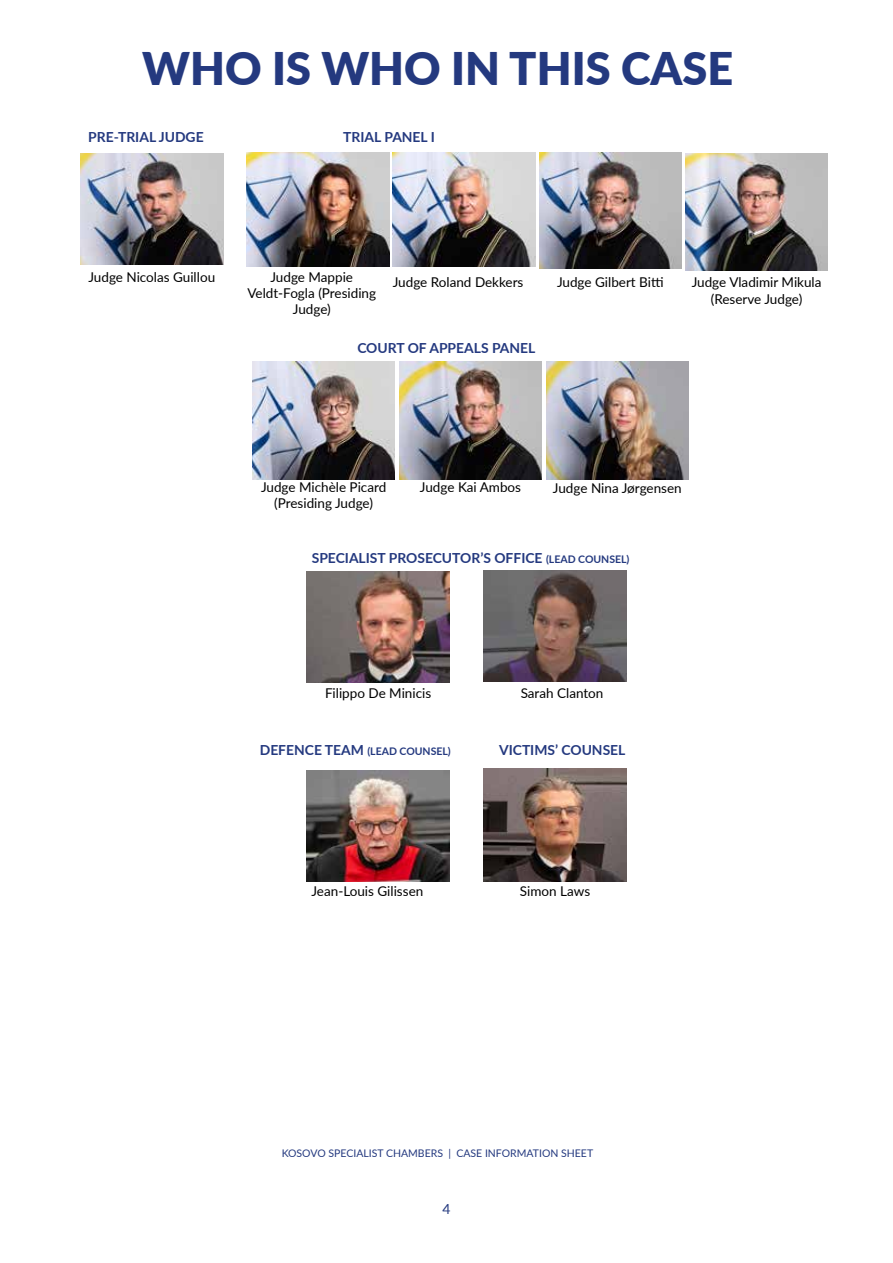
<style>
.page{position:relative;width:893px;height:1263px;background:#fff}
.page>*{position:absolute;margin:0;border:0;box-sizing:border-box;transform-origin:0 0}
.t1{font:900 45px "Lato";color:#24397f}
.t2{font:700 13.8px "Lato";color:#24397f}
.t3{font:13.8px "Lato";color:#24397f}
.t4{font:13.5px/16.2px "Lato";color:#000;text-align:center}
.t5{font:10.5px "Lato";color:#24397f}
.t6{font:700 10.5px "Lato";color:#24397f}
.s1{font-size:10.5px}
.s2{font-size:13.8px}
</style>
<div class="page">
<img style="left:247px;top:152px;width:142px;height:115px">
<img style="left:307px;top:571px;width:142px;height:111px">
<img style="left:307px;top:770px;width:142px;height:111px">
<img style="left:484px;top:769px;width:142px;height:112px">
<img style="left:393px;top:152px;width:142px;height:115px">
<img style="left:539px;top:152px;width:143px;height:117px">
<img style="left:685px;top:153px;width:143px;height:117px">
<img style="left:81px;top:154px;width:142px;height:110px">
<img style="left:253px;top:362px;width:142px;height:117px">
<img style="left:399px;top:362px;width:143px;height:117px">
<img style="left:546px;top:361px;width:143px;height:118px">
<img style="left:484px;top:570px;width:142px;height:112px">
<h1 class="t1" style="left:142px;top:35px;width:593px">WHO IS WHO IN THIS CASE</h1>
<p class="t2" style="left:88px;top:127px;width:117px">PRE-TRIAL JUDGE</p>
<p class="t2" style="left:343px;top:127px;width:93px">TRIAL PANEL I</p>
<p class="t4" style="left:88px;top:268px;width:128px">Judge Nicolas Guillou</p>
<p class="t4" style="left:247px;top:268px;width:130px">Judge Mappie<br>Veldt-Fogla (Presiding<br>Judge)</p>
<p class="t4" style="left:393px;top:274px;width:132px">Judge Roland Dekkers</p>
<p class="t4" style="left:557px;top:274px;width:108px">Judge Gilbert Bitti</p>
<p class="t4" style="left:692px;top:274px;width:131px">Judge Vladimir Mikula (Reserve Judge)</p>
<p class="t2" style="left:357px;top:338px;width:180px">COURT OF APPEALS PANEL</p>
<p class="t4" style="left:261px;top:478px;width:127px">Judge Michèle Picard</p>
<p class="t4" style="left:420px;top:478px;width:103px">Judge Kai Ambos</p>
<p class="t4" style="left:553px;top:480px;width:130px">Judge Nina Jørgensen</p>
<p class="t4" style="left:274px;top:494px;width:100px">(Presiding Judge)</p>
<p class="t2" style="left:312px;top:548px;width:319px">SPECIALIST PROSECUTOR’S OFFICE <span class="s1">(LEAD COUNSEL)</span></p>
<p class="t4" style="left:325px;top:684px;width:108px">Filippo De Minicis</p>
<p class="t4" style="left:521px;top:684px;width:84px">Sarah Clanton</p>
<p class="t6" style="left:260px;top:743px;width:193px"><span class="s2">DEFENCE TEAM</span> (LEAD COUNSEL)</p>
<p class="t2" style="left:499px;top:740px;width:128px">VICTIMS’ COUNSEL</p>
<p class="t4" style="left:311px;top:883px;width:113px">Jean-Louis Gilissen</p>
<p class="t4" style="left:520px;top:883px;width:72px">Simon Laws</p>
<p class="t5" style="left:282px;top:1145px;width:313px">KOSOVO SPECIALIST CHAMBERS | CASE INFORMATION SHEET</p>
<p class="t3" style="left:442px;top:1199px;width:10px">4</p>
</div>
